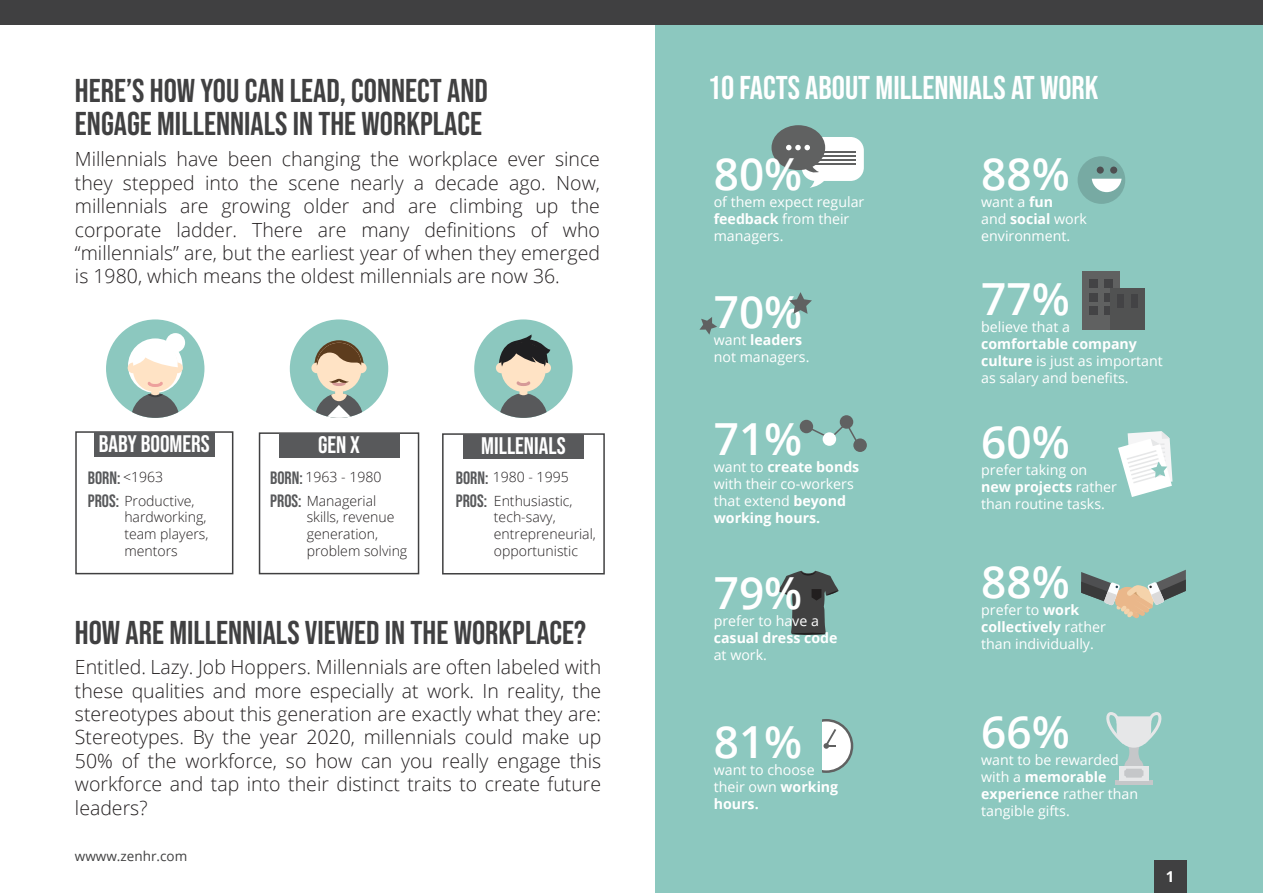
<style>
.page{position:relative;width:1263px;height:893px;background:#fff}
.page>*{position:absolute;margin:0;border:0;box-sizing:border-box;transform-origin:0 0}
.t1{font:600 44.25px "Open Sans";color:#fff}
.t2{font:33px/33px "Bebas Neue";color:#404041}
.t3{font:33px "Bebas Neue";color:#fff}
.t4{font:24px "Bebas Neue";color:#fff}
.t5{font:300 19.5px/23.4px "Open Sans";color:#231f20;text-align:justify}
.t6{font:17.85px "Bebas Neue";color:#58595b}
.t7{font:700 15px "Open Sans";color:#fff}
.t8{font:14.25px/17px "Open Sans";color:#fff}
.t9{font:700 14.25px "Open Sans";color:#fff}
.t10{font:300 14.1px/16.8px "Open Sans";color:#231f20}
.t11{font:13.5px "Open Sans";color:#404041}
.s1{font-family:"Open Sans";font-weight:300;font-size:14.1px;color:#231f20}
.s2{font-family:"Bebas Neue";font-weight:400;font-size:17.85px;color:#58595b}
.s3{font-weight:700}
</style>
<div class="page">
<div style="left:474px;top:319px;width:99px;height:99px;background:#8cc8bf;border-radius:50%"></div>
<svg style="left:496px;top:334px;width:55px;height:84px"></svg>
<div style="left:442px;top:433px;width:163px;height:141px;background:#fff;border:2px solid #404041"></div>
<div style="left:463px;top:434px;width:121px;height:24px;background:#58595b"></div>
<div style="left:259px;top:432px;width:160px;height:142px;background:#fff;border:2px solid #404041"></div>
<div style="left:290px;top:319px;width:98px;height:99px;background:#8cc8bf;border-radius:50%"></div>
<svg style="left:311px;top:340px;width:56px;height:78px"></svg>
<div style="left:279px;top:433px;width:120px;height:24px;background:#58595b"></div>
<div style="left:75px;top:431px;width:158px;height:143px;background:#fff;border:2px solid #404041"></div>
<div style="left:106px;top:319px;width:98px;height:99px;background:#8cc8bf;border-radius:50%"></div>
<svg style="left:128px;top:333px;width:57px;height:85px"></svg>
<div style="left:94px;top:432px;width:121px;height:24px;background:#58595b"></div>
<div style="left:655px;top:24px;width:608px;height:869px;background:#8cc8bf"></div>
<div style="left:0;top:0;width:1263px;height:24px;background:#404041"></div>
<svg style="left:771px;top:125px;width:93px;height:63px"></svg>
<svg style="left:789px;top:292px;width:23px;height:22px"></svg>
<svg style="left:699px;top:317px;width:18px;height:18px"></svg>
<div style="left:800px;top:420px;width:13px;height:13px;background:#606161;border-radius:50%"></div>
<svg style="left:805px;top:421px;width:51px;height:25px"></svg>
<div style="left:823px;top:432px;width:13px;height:14px;background:#fff;border-radius:50%"></div>
<div style="left:840px;top:415px;width:13px;height:14px;background:#606161;border-radius:50%"></div>
<div style="left:853px;top:438px;width:14px;height:14px;background:#606161;border-radius:50%"></div>
<div style="left:1077px;top:156px;width:48px;height:48px;background:#77aaa3;border-radius:50%"></div>
<svg style="left:1092px;top:179px;width:29px;height:13px"></svg>
<div style="left:1097px;top:167px;width:7px;height:7px;background:#4e4f51;border-radius:50%"></div>
<div style="left:1110px;top:167px;width:7px;height:7px;background:#4e4f51;border-radius:50%"></div>
<svg style="left:1118px;top:431px;width:54px;height:66px"></svg>
<svg style="left:778px;top:571px;width:60px;height:64px"></svg>
<svg style="left:799px;top:719px;width:54px;height:54px"></svg>
<div style="left:802px;top:721px;width:49px;height:49px;background:#fff;border-radius:50%"></div>
<svg style="left:823px;top:729px;width:13px;height:20px"></svg>
<svg style="left:1081px;top:570px;width:105px;height:49px"></svg>
<div style="left:728px;top:708px;width:93px;height:97px;background:#8cc8bf"></div>
<svg style="left:1106px;top:712px;width:56px;height:55px"></svg>
<div style="left:1115px;top:780px;width:37px;height:5px;background:#c5c7c9"></div>
<div style="left:1119px;top:766px;width:29px;height:14px;background:#e6e7e8"></div>
<div style="left:1124px;top:769px;width:19px;height:9px;background:#c5c7c9;border-radius:2px"></div>
<div style="left:1082px;top:271px;width:37px;height:59px;background:#606161"></div>
<div style="left:1089px;top:279px;width:9px;height:9px;background:#434345"></div>
<div style="left:1103px;top:279px;width:9px;height:9px;background:#434345"></div>
<div style="left:1089px;top:293px;width:9px;height:8px;background:#434345"></div>
<div style="left:1103px;top:293px;width:9px;height:8px;background:#434345"></div>
<div style="left:1089px;top:306px;width:9px;height:9px;background:#434345"></div>
<div style="left:1103px;top:306px;width:9px;height:9px;background:#434345"></div>
<div style="left:1110px;top:288px;width:34px;height:42px;background:#515252"></div>
<div style="left:1117px;top:294px;width:7px;height:14px;background:#434345"></div>
<div style="left:1130px;top:294px;width:7px;height:14px;background:#434345"></div>
<div style="left:1154px;top:860px;width:32px;height:33px;background:#404041"></div>
<h2 class="t2" style="left:75px;top:74px;width:414px">HERE’S HOW YOU CAN LEAD, CONNECT AND<br>ENGAGE MILLENNIALS IN THE WORKPLACE</h2>
<p class="t5" style="left:75px;top:147px;width:527px">Millennials have been changing the workplace ever since they stepped into the scene nearly a decade ago. Now, millennials are growing older and are climbing up the corporate ladder. There are many definitions of who “millennials” are, but the earliest year of when they emerged is 1980, which means the oldest millennials are now 36.</p>
<p class="t4" style="left:99px;top:430px;width:112px">BABY BOOMERS</p>
<p class="t4" style="left:318px;top:431px;width:43px">GEN X</p>
<p class="t6" style="left:88px;top:467px;width:77px">BORN: <span class="s1">&lt;1963</span></p>
<p class="t10" style="left:124px;top:492px;width:86px;text-indent:-37px"><span class="s2">PROS:</span> Productive, hardworking, team players, mentors</p>
<p class="t10" style="left:270px;top:465px;width:113px;line-height:23.4px"><span class="s2">BORN:</span> 1963 - 1980<br><span class="s2">PROS:</span> Managerial</p>
<p class="t10" style="left:307px;top:508px;width:102px">skills, revenue generation, problem solving</p>
<p class="t4" style="left:481px;top:432px;width:86px">MILLENIALS</p>
<p class="t10" style="left:456px;top:465px;width:118px;line-height:23.4px"><span class="s2">BORN:</span> 1980 - 1995<br><span class="s2">PROS:</span> Enthusiastic,</p>
<p class="t10" style="left:494px;top:508px;width:104px">tech-savy, entrepreneurial, opportunistic</p>
<h2 class="t2" style="left:75px;top:615px;width:513px">HOW ARE MILLENNIALS VIEWED IN THE WORKPLACE?</h2>
<p class="t5" style="left:75px;top:655px;width:528px">Entitled. Lazy. Job Hoppers. Millennials are often labeled with these qualities and more especially at work. In reality, the stereotypes about this generation are exactly what they are:<br>Stereotypes. By the year 2020, millennials could make up 50% of the workforce, so how can you really engage this workforce and tap into their distinct traits to create future leaders?</p>
<p class="t11" style="left:75px;top:847px;width:114px">wwww.zenhr.com</p>
<h2 class="t3" style="left:708px;top:69px;width:392px">10 FACTS ABOUT MILLENNIALS AT WORK</h2>
<h1 class="t1" style="left:714px;top:143px;width:90px">80%</h1>
<p class="t8" style="left:714px;top:193px;width:152px">of them expect regular <span class="s3">feedback</span> from their managers.</p>
<h1 class="t1" style="left:714px;top:282px;width:90px">70%</h1>
<p class="t8" style="left:714px;top:331px;width:97px">want <span class="s3">leaders </span>not managers.</p>
<h1 class="t1" style="left:714px;top:409px;width:90px">71%</h1>
<p class="t8" style="left:714px;top:458px;width:147px">want to <span class="s3">create bonds </span>with their co-workers that extend <span class="s3">beyond working hours.</span></p>
<h1 class="t1" style="left:714px;top:563px;width:90px">79%</h1>
<p class="t8" style="left:714px;top:612px;width:107px">prefer to have a</p>
<p class="t9" style="left:714px;top:628px;width:125px">casual dress code</p>
<p class="t8" style="left:714px;top:646px;width:55px">at work.</p>
<h1 class="t1" style="left:714px;top:711px;width:90px">81%</h1>
<p class="t8" style="left:714px;top:761px;width:126px">want to choose their own <span class="s3">working hours.</span></p>
<h1 class="t1" style="left:981px;top:143px;width:90px">88%</h1>
<p class="t8" style="left:981px;top:193px;width:107px">want a <span class="s3">fun<br></span>and <span class="s3">social</span> work environment.</p>
<h1 class="t1" style="left:981px;top:268px;width:90px">77%</h1>
<p class="t8" style="left:981px;top:318px;width:90px">believe that a</p>
<p class="t8" style="left:981px;top:335px;width:183px"><span class="s3">comfortable company culture</span> is just as important as salary and benefits.</p>
<h1 class="t1" style="left:981px;top:412px;width:90px">60%</h1>
<p class="t8" style="left:981px;top:461px;width:137px">prefer taking on <span class="s3">new projects</span> rather than routine tasks.</p>
<h1 class="t1" style="left:981px;top:552px;width:90px">88%</h1>
<p class="t8" style="left:981px;top:601px;width:126px">prefer to <span class="s3">work collectively</span> rather than individually.</p>
<h1 class="t1" style="left:981px;top:702px;width:90px">66%</h1>
<p class="t8" style="left:981px;top:751px;width:158px">want to be rewarded with a <span class="s3">memorable experience</span> rather than tangible gifts.</p>
<p class="t7" style="left:1166px;top:866px;width:10px">1</p>
</div>
